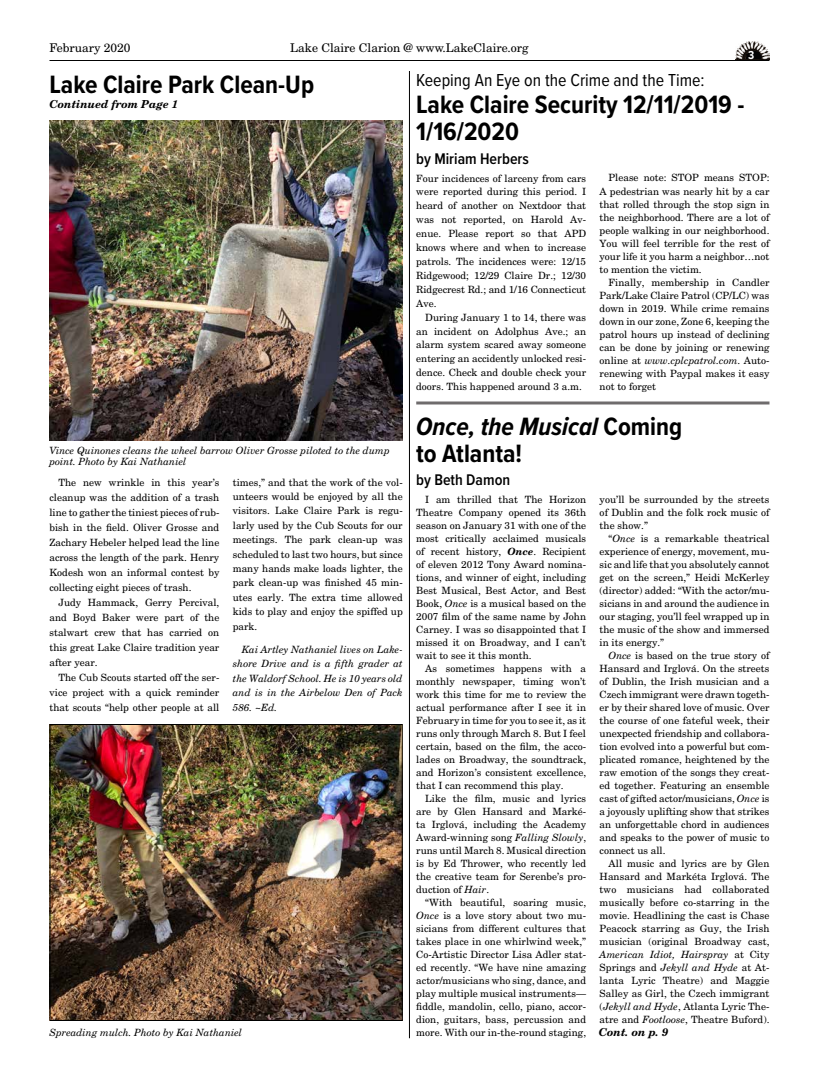
<style>
.page{position:relative;width:819px;height:1080px;background:#fff}
.page>*{position:absolute;margin:0;border:0;box-sizing:border-box;transform-origin:0 0}
.t1{font:700 26px/27px "Proxima Nova Cond";color:#000}
.t2{font:18px "Proxima Nova Cond";color:#000}
.t3{font:600 16px "Proxima Nova Cond";color:#000}
.t4{font:12px "New Century Schlbk LT Std";color:#000}
.t5{font:700 12px "Proxima Nova Cond";color:#fff}
.t6{font:italic 700 11px "New Century Schlbk LT Std";color:#000}
.t7{font:10px/13px "New Century Schlbk LT Std";color:#000;text-align:justify}
.t8{font:italic 10px/14.4px "New Century Schlbk LT Std";color:#000;text-align:justify}
.s1{font-style:italic}
.s2{font-weight:700;font-style:italic}
</style>
<div class="page">
<hr style="left:50px;top:60px;width:720px;height:1px;background:#000">
<img style="left:736px;top:41px;width:34px;height:19px">
<hr style="left:409px;top:71px;width:1px;height:967px;background:#000">
<img style="left:50px;top:121px;width:353px;height:320px">
<img style="left:52px;top:726px;width:349px;height:293px">
<div style="left:50px;top:724px;width:353px;height:297px;border:1px solid #000"></div>
<hr style="left:416px;top:402px;width:353px;height:1px;background:#272324">
<hr style="left:416px;top:404px;width:353px;height:1px;background:#272324">
<p class="t4" style="left:50px;top:40px;width:83px">February 2020</p>
<p class="t4" style="left:290px;top:40px;width:240px">Lake Claire Clarion @ www.LakeClaire.org</p>
<p class="t5" style="left:748px;top:47px;width:8px">3</p>
<h1 class="t1" style="left:50px;top:70px;width:266px">Lake Claire Park Clean-Up</h1>
<p class="t6" style="left:50px;top:97px;width:130px">Continued from Page 1</p>
<p class="t8" style="left:49px;top:445px;width:342px;line-height:11px">Vince Quinones cleans the wheel barrow Oliver Grosse piloted to the dump point. Photo by Kai Nathaniel</p>
<p class="t7" style="left:49px;top:474px;width:171px;line-height:15px;text-indent:9px">The new wrinkle in this year’s cleanup was the addition of a trash line to gather the tiniest pieces of rub&shy;bish in the field. Oliver Grosse and Zachary Hebeler helped lead the line across the length of the park. Henry Kodesh won an informal contest by collecting eight pieces of trash.</p>
<p class="t7" style="left:49px;top:595px;width:171px;line-height:15px;text-indent:9px">Judy Hammack, Gerry Percival, and Boyd Baker were part of the stalwart crew that has carried on this great Lake Claire tradition year after year.</p>
<p class="t7" style="left:49px;top:670px;width:171px;line-height:15px;text-indent:9px">The Cub Scouts started off the ser&shy;vice project with a quick reminder that scouts “help other people at all</p>
<p class="t7" style="left:233px;top:475px;width:171px;line-height:14.4px">times,” and that the work of the vol&shy;unteers would be enjoyed by all the visitors. Lake Claire Park is regu&shy;larly used by the Cub Scouts for our meetings. The park clean-up was scheduled to last two hours, but since many hands make loads lighter, the park clean-up was finished 45 min&shy;utes early. The extra time allowed kids to play and enjoy the spiffed up park.</p>
<p class="t8" style="left:233px;top:642px;width:171px;text-indent:9px">Kai Artley Nathaniel lives on Lake&shy;shore Drive and is a fifth grader at the Waldorf School. He is 10 years old and is in the Airbelow Den of Pack 586. ~Ed.</p>
<p class="t8" style="left:49px;top:1026px;width:194px">Spreading mulch. Photo by Kai Nathaniel</p>
<h2 class="t2" style="left:416px;top:67px;width:290px">Keeping An Eye on the Crime and the Time:</h2>
<h1 class="t1" style="left:416px;top:91px;width:330px">Lake Claire Security 12/11/2019 -<br>1/16/2020</h1>
<h3 class="t3" style="left:416px;top:147px;width:114px">by Miriam Herbers</h3>
<p class="t7" style="left:416px;top:171px;width:171px;line-height:13.9px">Four incidences of larceny from cars were reported during this period. I heard of another on Nextdoor that was not reported, on Harold Av&shy;enue. Please report so that APD knows where and when to increase patrols. The incidences were: 12/15<br>Ridgewood; 12/29 Claire Dr.; 12/30<br>Ridgecrest Rd.; and 1/16 Connecticut Ave.</p>
<p class="t7" style="left:416px;top:310px;width:171px;line-height:13.9px;text-indent:9px">During January 1 to 14, there was an incident on Adolphus Ave.; an alarm system scared away someone entering an accidently unlocked resi&shy;dence. Check and double check your doors. This happened around 3 a.m.</p>
<p class="t7" style="left:600px;top:171px;width:171px;text-indent:9px">Please note: STOP means STOP:<br>A pedestrian was nearly hit by a car that rolled through the stop sign in the neighborhood. There are a lot of people walking in our neighborhood.<br>You will feel terrible for the rest of your life it you harm a neighbor…not to mention the victim.</p>
<p class="t7" style="left:600px;top:276px;width:171px;text-indent:9px">Finally, membership in Candler Park/Lake Claire Patrol (CP/LC) was down in 2019. While crime remains down in our zone, Zone 6, keeping the patrol hours up instead of declining can be done by joining or renewing online at <span class="s1">www.cplcpatrol.com</span>. Auto&shy;renewing with Paypal makes it easy not to forget</p>
<h1 class="t1" style="left:416px;top:412px;width:268px"><span class="s1">Once, the Musical</span> Coming to Atlanta!</h1>
<h3 class="t3" style="left:416px;top:468px;width:95px">by Beth Damon</h3>
<p class="t7" style="left:416px;top:493px;width:171px;text-indent:9px">I am thrilled that The Horizon Theatre Company opened its 36th season on January 31 with one of the most critically acclaimed musicals of recent history, <span class="s2">Once</span>. Recipient of eleven 2012 Tony Award nomina&shy;tions, and winner of eight, including Best Musical, Best Actor, and Best Book, <span class="s1">Once</span> is a musical based on the 2007 film of the same name by John Carney. I was so disappointed that I missed it on Broadway, and I can’t wait to see it this month.</p>
<p class="t7" style="left:416px;top:662px;width:171px;text-indent:9px">As sometimes happens with a monthly newspaper, timing won’t work this time for me to review the actual performance after I see it in February in time for you to see it, as it runs only through March 8. But I feel certain, based on the film, the acco&shy;lades on Broadway, the soundtrack, and Horizon’s consistent excellence, that I can recommend this play.</p>
<p class="t7" style="left:416px;top:792px;width:171px;text-indent:9px">Like the film, music and lyrics are by Glen Hansard and Marké&shy;ta Irglová, including the Academy Award-winning song <span class="s1">Falling Slowly</span>, runs until March 8. Musical direction is by Ed Thrower, who recently led the creative team for Serenbe’s pro&shy;duction of <span class="s1">Hair</span>.</p>
<p class="t7" style="left:416px;top:896px;width:171px;text-indent:9px">“With beautiful, soaring music, <span class="s1">Once</span> is a love story about two mu&shy;sicians from different cultures that takes place in one whirlwind week,” Co-Artistic Director Lisa Adler stat&shy;ed recently. “We have nine amazing actor/musicians who sing, dance, and play multiple musical instruments— fiddle, mandolin, cello, piano, accor&shy;dion, guitars, bass, percussion and more. With our in-the-round staging,</p>
<p class="t7" style="left:600px;top:493px;width:171px">you’ll be surrounded by the streets of Dublin and the folk rock music of the show.”</p>
<p class="t7" style="left:600px;top:532px;width:171px;text-indent:9px">“<span class="s1">Once</span> is a remarkable theatrical experience of energy, movement, mu&shy;sic and life that you absolutely cannot get on the screen,” Heidi McKerley (director) added: “With the actor/mu&shy;sicians in and around the audience in our staging, you’ll feel wrapped up in the music of the show and immersed in its energy.”</p>
<p class="t7" style="left:600px;top:649px;width:171px;text-indent:9px"><span class="s1">Once</span> is based on the true story of Hansard and Irglová. On the streets of Dublin, the Irish musician and a Czech immigrant were drawn togeth&shy;er by their shared love of music. Over the course of one fateful week, their unexpected friendship and collabora&shy;tion evolved into a powerful but com&shy;plicated romance, heightened by the raw emotion of the songs they creat&shy;ed together. Featuring an ensemble cast of gifted actor/musicians, <span class="s1">Once</span> is a joyously uplifting show that strikes an unforgettable chord in audiences and speaks to the power of music to connect us all.</p>
<p class="t7" style="left:600px;top:857px;width:171px;text-indent:9px">All music and lyrics are by Glen Hansard and Markéta Irglová. The two musicians had collaborated musically before co-starring in the movie. Headlining the cast is Chase Peacock starring as Guy, the Irish musician (original Broadway cast, <span class="s1">American Idiot, Hairspray</span> at City Springs and <span class="s1">Jekyll and Hyde</span> at At&shy;lanta Lyric Theatre) and Maggie Salley as Girl, the Czech immigrant (<span class="s1">Jekyll and Hyde</span>, Atlanta Lyric The&shy;atre and <span class="s1">Footloose</span>, Theatre Buford).</p>
<p class="t6" style="left:599px;top:1025px;width:71px">Cont. on p. 9</p>
</div>
